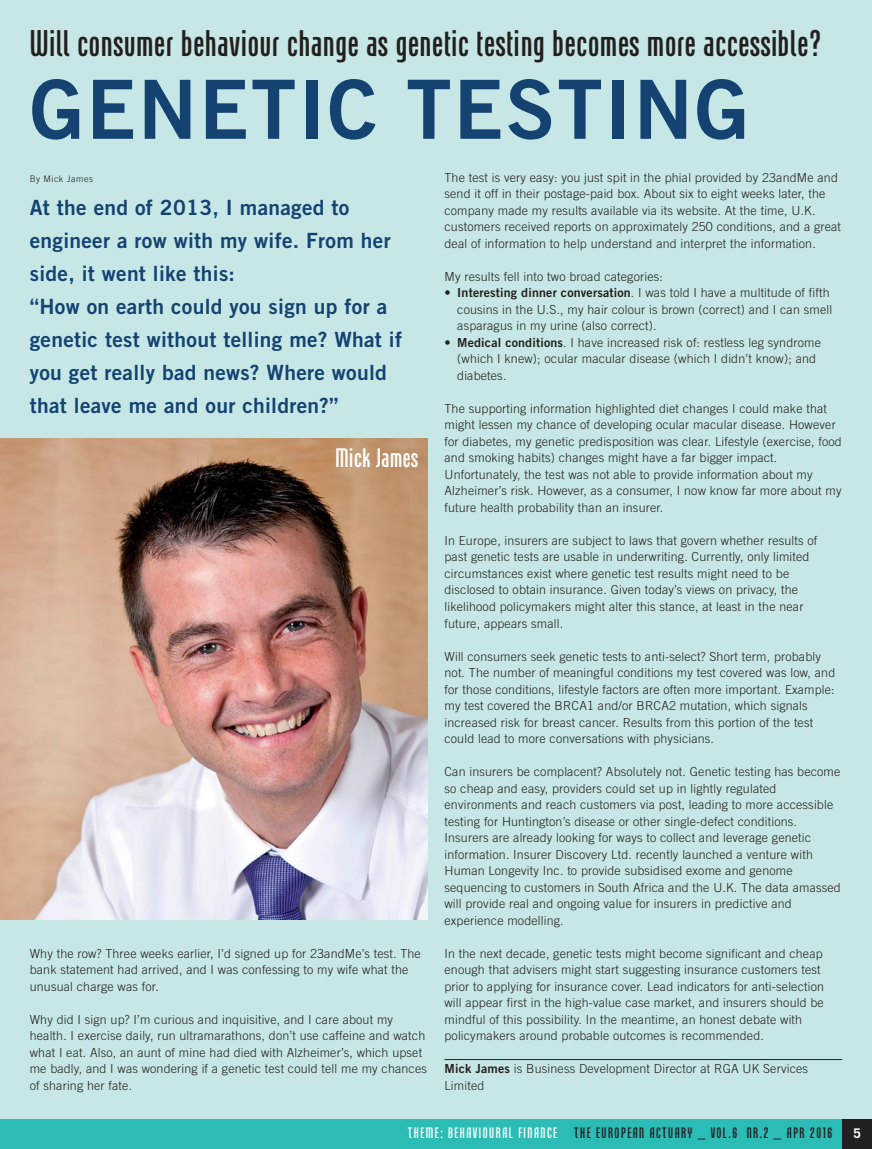
<style>
.page{position:relative;width:872px;height:1149px;background:#fff}
.page>*{position:absolute;margin:0;border:0;box-sizing:border-box;transform-origin:0 0}
.t1{font:81.6px "Trade Gothic LT Bold Two";letter-spacing:.025em;color:#144372}
.t2{font:37.5px "Freytag LT";letter-spacing:.025em;color:#231f20}
.t3{font:27px "Freytag LT";letter-spacing:.025em;color:#fff}
.t4{font:21px/33px "Trade Gothic LT Bold Two";letter-spacing:.015em;color:#144372}
.t5{font:15.3px "Freytag LT";letter-spacing:.1em;color:#231f20}
.t6{font:700 13.35px "Trade Gothic LT";color:#fff}
.t7{font:300 12.45px/16.5px "Trade Gothic LT";letter-spacing:.015em;color:#231f20}
.t8{font:300 9px "Trade Gothic LT";letter-spacing:.05em;color:#231f20}
.s1{font-family:"Trade Gothic LT Bold Two";font-weight:400}
.s2{color:#fff}
</style>
<div class="page">
<div style="left:0;top:0;width:872px;height:1148px;background:#c6e7e5"></div>
<div style="left:0;top:1118px;width:842px;height:30px;background:#2bbcb6"></div>
<div style="left:842px;top:1118px;width:30px;height:30px;background:#231f20"></div>
<hr style="left:444px;top:1058px;width:398px;height:1px;background:#231f20">
<img style="left:0;top:438px;width:427px;height:480px">
<h2 class="t2" style="left:30px;top:30px;width:792px">Will consumer behaviour change as genetic testing becomes more accessible?</h2>
<h1 class="t1" style="left:30px;top:80px;width:721px">GENETIC TESTING</h1>
<p class="t8" style="left:30px;top:175px;width:65px">By Mick James</p>
<h3 class="t4" style="left:30px;top:192px;width:374px">At the end of 2013, I managed to engineer a row with my wife. From her side, it went like this:<br>“How on earth could you sign up for a genetic test without telling me? What if you get really bad news? Where would that leave me and our children?”</h3>
<p class="t7" style="left:444px;top:170px;width:398px">The test is very easy: you just spit in the phial provided by 23andMe and send it off in their postage-paid box. About six to eight weeks later, the company made my results available via its website. At the time, U.K. customers received reports on approximately 250 conditions, and a great deal of information to help understand and interpret the information.</p>
<p class="t7" style="left:444px;top:269px;width:220px">My results fell into two broad categories:</p>
<p class="t7" style="left:457px;top:285px;width:376px;text-indent:-13px">• <span class="s1">Interesting dinner conversation</span>. I was told I have a multitude of fifth cousins in the U.S., my hair colour is brown (correct) and I can smell asparagus in my urine (also correct).</p>
<p class="t7" style="left:457px;top:335px;width:365px;text-indent:-13px">• <span class="s1">Medical conditions</span>. I have increased risk of: restless leg syndrome (which I knew); ocular macular disease (which I didn’t know); and diabetes.</p>
<p class="t7" style="left:444px;top:401px;width:399px">The supporting information highlighted diet changes I could make that might lessen my chance of developing ocular macular disease. However for diabetes, my genetic predisposition was clear. Lifestyle (exercise, food and smoking habits) changes might have a far bigger impact.<br>Unfortunately, the test was not able to provide information about my Alzheimer’s risk. However, as a consumer, I now know far more about my future health probability than an insurer.</p>
<p class="t7" style="left:444px;top:533px;width:374px">In Europe, insurers are subject to laws that govern whether results of past genetic tests are usable in underwriting. Currently, only limited circumstances exist where genetic test results might need to be disclosed to obtain insurance. Given today’s views on privacy, the likelihood policymakers might alter this stance, at least in the near future, appears small.</p>
<p class="t7" style="left:444px;top:648px;width:392px">Will consumers seek genetic tests to anti-select? Short term, probably not. The number of meaningful conditions my test covered was low, and for those conditions, lifestyle factors are often more important. Example: my test covered the BRCA1 and/or BRCA2 mutation, which signals increased risk for breast cancer. Results from this portion of the test could lead to more conversations with physicians.</p>
<p class="t7" style="left:444px;top:764px;width:398px">Can insurers be complacent? Absolutely not. Genetic testing has become so cheap and easy, providers could set up in lightly regulated environments and reach customers via post, leading to more accessible testing for Huntington’s disease or other single-defect conditions.<br>Insurers are already looking for ways to collect and leverage genetic information. Insurer Discovery Ltd. recently launched a venture with Human Longevity Inc. to provide subsidised exome and genome sequencing to customers in South Africa and the U.K. The data amassed will provide real and ongoing value for insurers in predictive and experience modelling.</p>
<p class="t7" style="left:444px;top:945px;width:381px">In the next decade, genetic tests might become significant and cheap enough that advisers might start suggesting insurance customers test prior to applying for insurance cover. Lead indicators for anti-selection will appear first in the high-value case market, and insurers should be mindful of this possibility. In the meantime, an honest debate with policymakers around probable outcomes is recommended.</p>
<p class="t7" style="left:444px;top:1061px;width:365px"><span class="s1">Mick James</span> is Business Development Director at RGA UK Services<br>Limited</p>
<h3 class="t3" style="left:335px;top:448px;width:84px">Mick James</h3>
<p class="t7" style="left:30px;top:945px;width:392px">Why the row? Three weeks earlier, I’d signed up for 23andMe’s test. The bank statement had arrived, and I was confessing to my wife what the unusual charge was for.</p>
<p class="t7" style="left:30px;top:1011px;width:399px">Why did I sign up? I’m curious and inquisitive, and I care about my health. I exercise daily, run ultramarathons, don’t use caffeine and watch what I eat. Also, an aunt of mine had died with Alzheimer’s, which upset me badly, and I was wondering if a genetic test could tell me my chances of sharing her fate.</p>
<p class="t5" style="left:408px;top:1126px;width:426px"><span class="s2">THEME: BEHAVIOURAL FINANCE</span> THE EUROPEAN ACTUARY _ VOL.6 NR.2 _ APR 2016</p>
<p class="t6" style="left:853px;top:1127px;width:9px">5</p>
</div>
